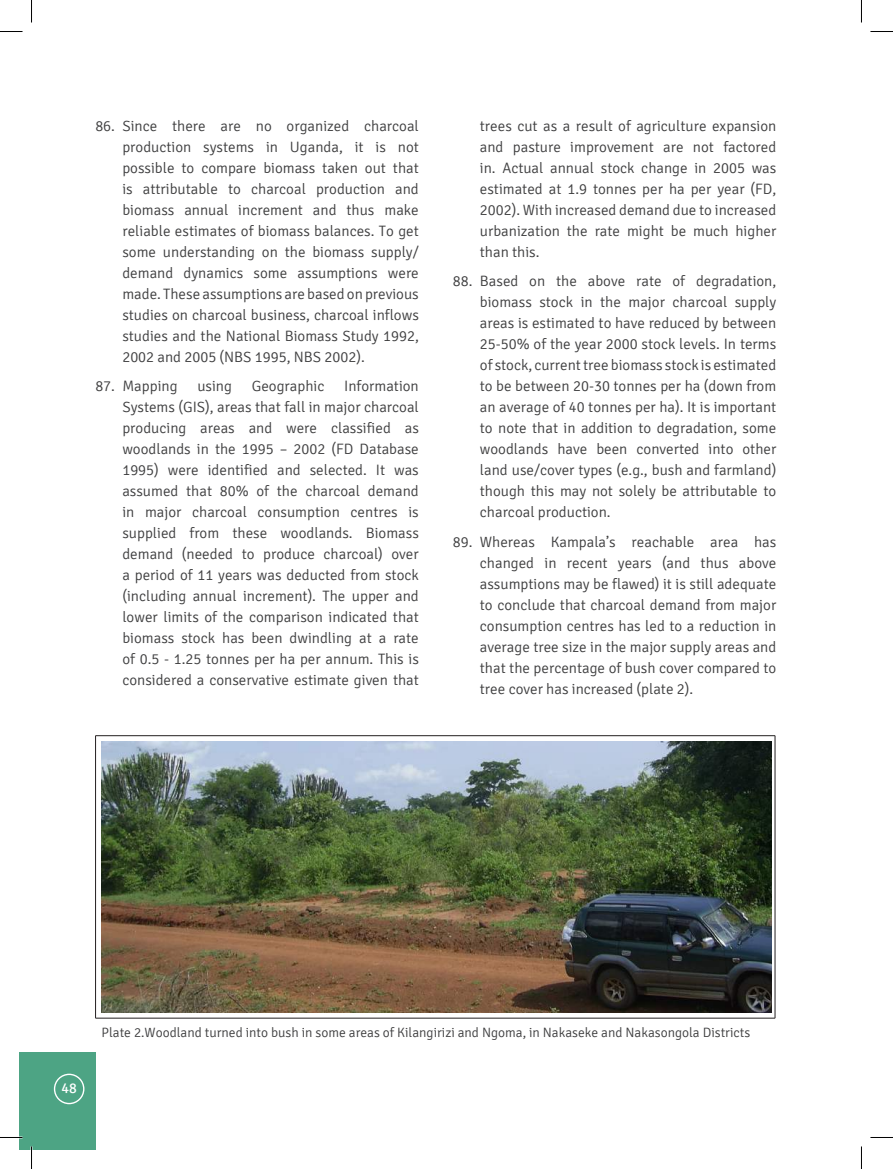
<style>
.page{position:relative;width:893px;height:1169px;background:#fff}
.page>*{position:absolute;margin:0;border:0;box-sizing:border-box;transform-origin:0 0}
.t1{font:300 15px/21px "Signika";color:#3e3e3f;text-align:justify}
.t2{font:14.55px "Signika";color:#fff}
.t3{font:300 13.5px "Signika";color:#3e3e3f}
</style>
<div class="page">
<div style="left:19px;top:1052px;width:76px;height:98px;background:#4da484"></div>
<div style="left:54px;top:1073px;width:30px;height:31px;border:1px solid #fff;border-radius:50%"></div>
<hr style="left:95px;top:735px;width:679px;height:1px;background:#231f20">
<hr style="left:95px;top:736px;width:1px;height:282px;background:#231f20">
<hr style="left:774px;top:736px;width:1px;height:282px;background:#231f20">
<hr style="left:95px;top:1017px;width:679px;height:1px;background:#231f20">
<img style="left:101px;top:741px;width:669px;height:271px">
<hr style="left:0;top:1136px;width:22px;height:2px;background:#fff">
<svg style="left:0;top:31px;width:22px;height:1px"></svg>
<svg style="left:870px;top:31px;width:22px;height:1px"></svg>
<svg style="left:0;top:1137px;width:22px;height:1px"></svg>
<svg style="left:870px;top:1137px;width:22px;height:1px"></svg>
<svg style="left:31px;top:0;width:1px;height:22px"></svg>
<svg style="left:31px;top:1146px;width:1px;height:23px"></svg>
<p class="t1" style="left:122px;top:115px;width:298px;text-indent:-27px">86. Since there are no organized charcoal production systems in Uganda, it is not possible to compare biomass taken out that is attributable to charcoal production and biomass annual increment and thus make reliable estimates of biomass balances. To get some understanding on the biomass supply/ demand dynamics some assumptions were made. These assumptions are based on previous studies on charcoal business, charcoal inflows studies and the National Biomass Study 1992, 2002 and 2005 (NBS 1995, NBS 2002).</p>
<p class="t1" style="left:95px;top:376px;width:84px">87. Mapping</p>
<p class="t1" style="left:197px;top:376px;width:36px">using</p>
<p class="t1" style="left:252px;top:376px;width:74px">Geographic</p>
<p class="t1" style="left:122px;top:376px;width:298px;text-indent:222px">Information Systems (GIS), areas that fall in major charcoal producing areas and were classified as woodlands in the 1995 – 2002 (FD Database 1995) were identified and selected. It was assumed that 80% of the charcoal demand in major charcoal consumption centres is supplied from these woodlands. Biomass demand (needed to produce charcoal) over a period of 11 years was deducted from stock (including annual increment). The upper and lower limits of the comparison indicated that biomass stock has been dwindling at a rate of 0.5 - 1.25 tonnes per ha per annum. This is considered a conservative estimate given that</p>
<p class="t1" style="left:479px;top:115px;width:298px">trees cut as a result of agriculture expansion and pasture improvement are not factored in. Actual annual stock change in 2005 was estimated at 1.9 tonnes per ha per year (FD, 2002). With increased demand due to increased urbanization the rate might be much higher than this.</p>
<p class="t1" style="left:479px;top:271px;width:298px;text-indent:-27px">88. Based on the above rate of degradation, biomass stock in the major charcoal supply areas is estimated to have reduced by between 25-50% of the year 2000 stock levels. In terms of stock, current tree biomass stock is estimated to be between 20-30 tonnes per ha (down from an average of 40 tonnes per ha). It is important to note that in addition to degradation, some woodlands have been converted into other land use/cover types (e.g., bush and farmland) though this may not solely be attributable to charcoal production.</p>
<p class="t1" style="left:479px;top:531px;width:298px;text-indent:-27px">89. Whereas Kampala’s reachable area has changed in recent years (and thus above assumptions may be flawed) it is still adequate to conclude that charcoal demand from major consumption centres has led to a reduction in average tree size in the major supply areas and that the percentage of bush cover compared to tree cover has increased (plate 2).</p>
<p class="t2" style="left:61px;top:1079px;width:17px">48</p>
<p class="t3" style="left:101px;top:1024px;width:650px">Plate 2.Woodland turned into bush in some areas of Kilangirizi and Ngoma, in Nakaseke and Nakasongola Districts</p>
</div>
